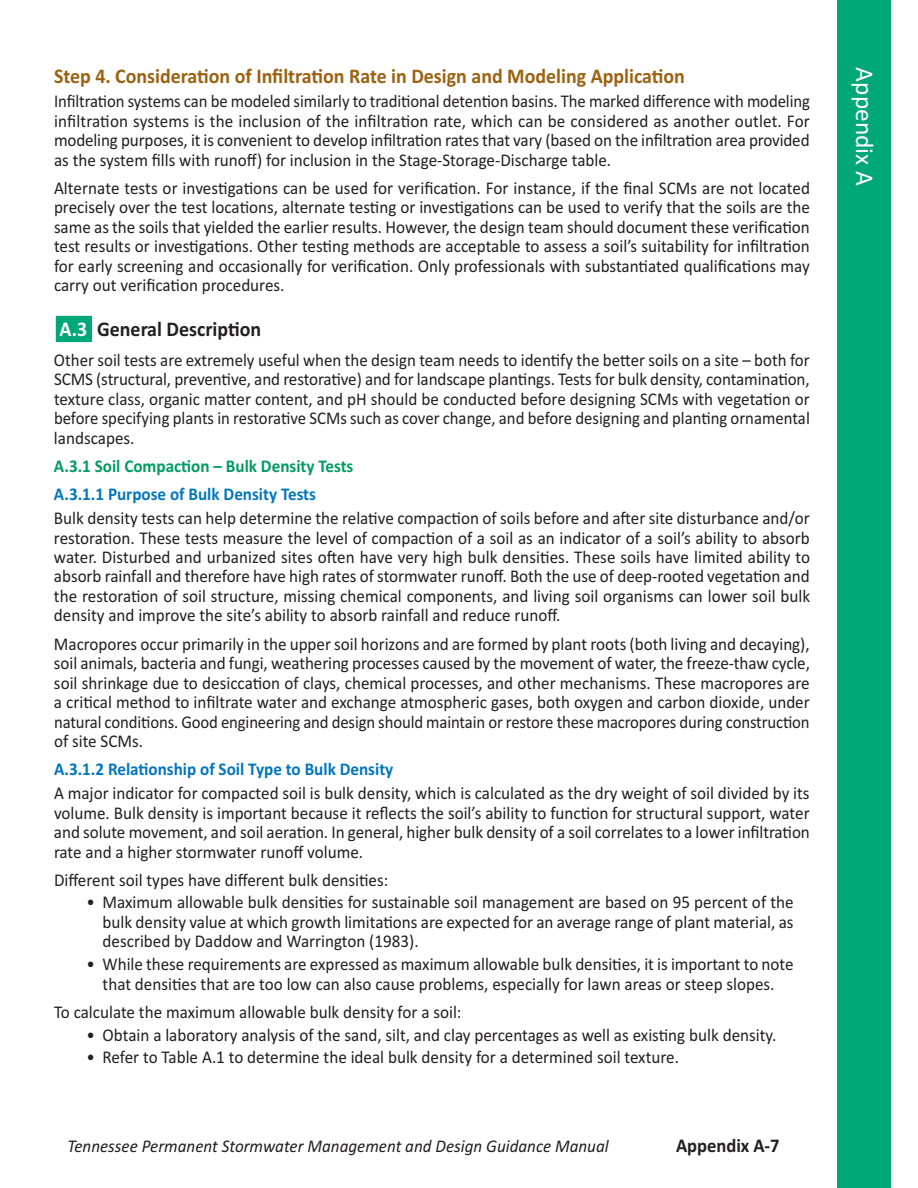
<style>
.page{position:relative;width:918px;height:1188px;background:#fff}
.page>*{position:absolute;margin:0;border:0;box-sizing:border-box;transform-origin:0 0}
.t1{font:25.5px "Calibri";color:#fff}
.t2{font:700 21px "Calibri";color:#9c6111;scale:.95 1}
.t3{font:700 21px "Calibri";color:#231f20;scale:.95 1}
.t4{font:700 19.5px "Calibri";color:#231f20;scale:.95 1}
.t5{font:18px/19.5px "Calibri";color:#231f20;text-align:justify;scale:.95 1}
.t6{font:18px/19.5px "Calibri";color:#231f20;text-align:justify;scale:.94 1}
.t7{font:18px/19.5px "Calibri";color:#231f20;text-align:justify;scale:.93 1}
.t8{font:700 18px "Calibri";color:#0076be;scale:.95 1}
.t9{font:italic 18px "Calibri";color:#231f20;scale:.95 1}
.t10{font:700 18px "Calibri";color:#009c62;scale:.95 1}
.s1{color:#00a777}
.s2{color:#fff}
</style>
<div class="page">
<div style="left:837px;top:0;width:54px;height:1188px;background:#00a777"></div>
<p class="t2" style="left:54px;top:64px;width:666px">Step 4. Consideration of Infiltration Rate in Design and Modeling Application</p>
<p class="t7" style="left:54px;top:91px;width:814px">Infiltration systems can be modeled similarly to traditional detention basins. The marked difference with modeling infiltration systems is the inclusion of the infiltration rate, which can be considered as another outlet. For modeling purposes, it is convenient to develop infiltration rates that vary (based on the infiltration area provided as the system fills with runoff) for inclusion in the Stage-Storage-Discharge table.</p>
<p class="t5" style="left:54px;top:178px;width:797px">Alternate tests or investigations can be used for verification. For instance, if the final SCMs are not located precisely over the test locations, alternate testing or investigations can be used to verify that the soils are the same as the soils that yielded the earlier results. However, the design team should document these verification test results or investigations. Other testing methods are acceptable to assess a soil’s suitability for infiltration for early screening and occasionally for verification. Only professionals with substantiated qualifications may carry out verification procedures.</p>
<p class="t3" style="left:55px;top:317px;width:219px"><span class="s1">■</span><span class="s2">A.3</span> General Description</p>
<p class="t6" style="left:54px;top:350px;width:806px">Other soil tests are extremely useful when the design team needs to identify the better soils on a site – both for SCMS (structural, preventive, and restorative) and for landscape plantings. Tests for bulk density, contamination, texture class, organic matter content, and pH should be conducted before designing SCMs with vegetation or before specifying plants in restorative SCMs such as cover change, and before designing and planting ornamental landscapes.</p>
<p class="t10" style="left:54px;top:455px;width:317px">A.3.1 Soil Compaction – Bulk Density Tests</p>
<p class="t8" style="left:54px;top:483px;width:277px">A.3.1.1 Purpose of Bulk Density Tests</p>
<p class="t5" style="left:54px;top:508px;width:798px">Bulk density tests can help determine the relative compaction of soils before and after site disturbance and/or restoration. These tests measure the level of compaction of a soil as an indicator of a soil’s ability to absorb water. Disturbed and urbanized sites often have very high bulk densities. These soils have limited ability to absorb rainfall and therefore have high rates of stormwater runoff. Both the use of deep-rooted vegetation and the restoration of soil structure, missing chemical components, and living soil organisms can lower soil bulk density and improve the site’s ability to absorb rainfall and reduce runoff.</p>
<p class="t5" style="left:54px;top:634px;width:797px">Macropores occur primarily in the upper soil horizons and are formed by plant roots (both living and decaying), soil animals, bacteria and fungi, weathering processes caused by the movement of water, the freeze-thaw cycle, soil shrinkage due to desiccation of clays, chemical processes, and other mechanisms. These macropores are a critical method to infiltrate water and exchange atmospheric gases, both oxygen and carbon dioxide, under natural conditions. Good engineering and design should maintain or restore these macropores during construction of site SCMs.</p>
<p class="t8" style="left:54px;top:759px;width:359px">A.3.1.2 Relationship of Soil Type to Bulk Density</p>
<p class="t5" style="left:54px;top:783px;width:797px">A major indicator for compacted soil is bulk density, which is calculated as the dry weight of soil divided by its volume. Bulk density is important because it reflects the soil’s ability to function for structural support, water and solute movement, and soil aeration. In general, higher bulk density of a soil correlates to a lower infiltration rate and a higher stormwater runoff volume.</p>
<p class="t5" style="left:54px;top:870px;width:354px">Different soil types have different bulk densities:</p>
<p class="t5" style="left:103px;top:893px;width:729px;text-indent:-16px">• Maximum allowable bulk densities for sustainable soil management are based on 95 percent of the bulk density value at which growth limitations are expected for an average range of plant material, as described by Daddow and Warrington (1983).</p>
<p class="t5" style="left:86px;top:954px;width:746px;text-align:center">• While these requirements are expressed as maximum allowable bulk densities, it is important to note that densities that are too low can also cause problems, especially for lawn areas or steep slopes.</p>
<p class="t5" style="left:54px;top:1002px;width:430px">To calculate the maximum allowable bulk density for a soil:</p>
<p class="t5" style="left:86px;top:1025px;width:728px">• Obtain a laboratory analysis of the sand, silt, and clay percentages as well as existing bulk density.</p>
<p class="t5" style="left:86px;top:1047px;width:625px">• Refer to Table A.1 to determine the ideal bulk density for a determined soil texture.</p>
<p class="t9" style="left:68px;top:1136px;width:571px">Tennessee Permanent Stormwater Management and Design Guidance Manual</p>
<p class="t4" style="left:676px;top:1134px;width:111px">Appendix A-7</p>
<h1 class="t1" style="left:880px;top:67px;width:120px;rotate:90deg">Appendix A</h1>
</div>
